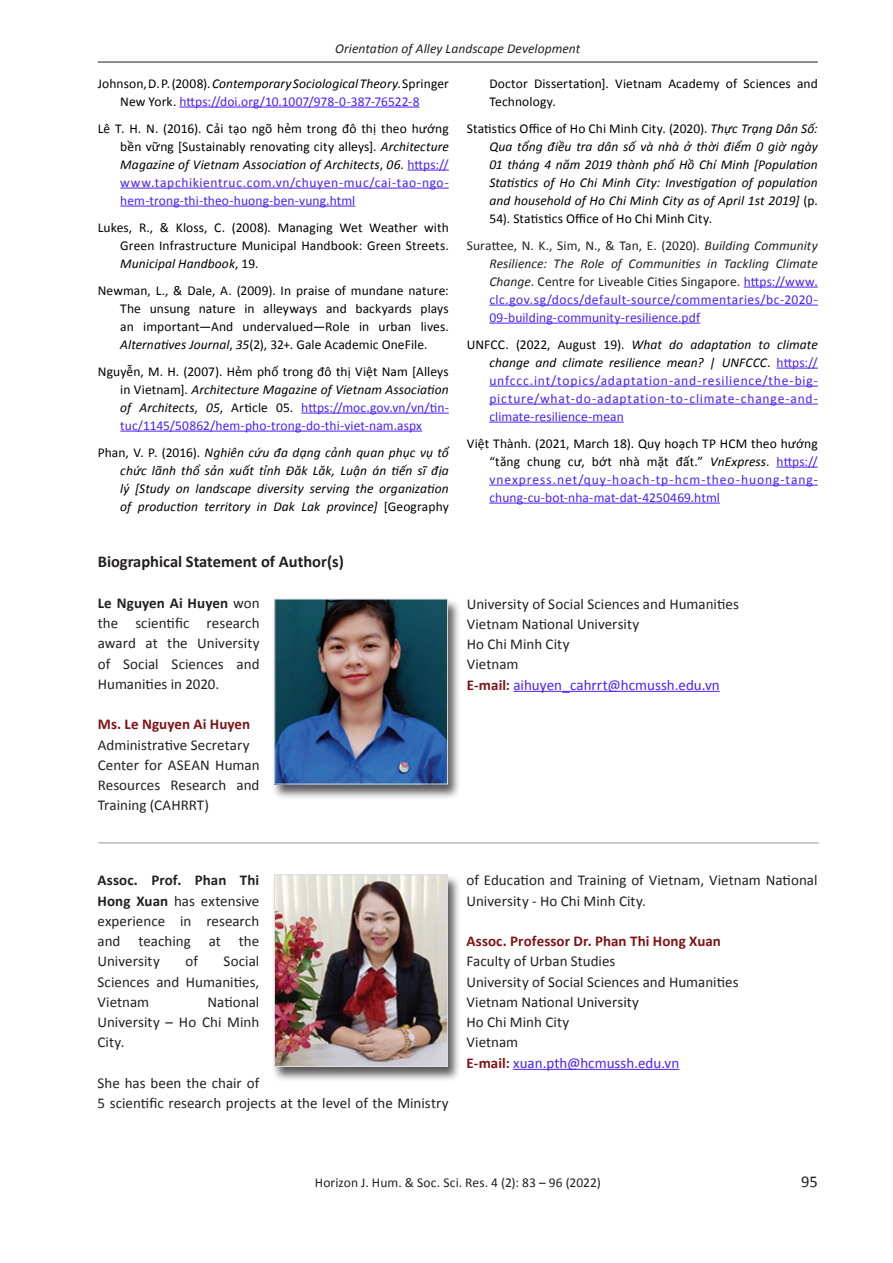
<style>
.page{position:relative;width:893px;height:1263px;background:#fff}
.page>*{position:absolute;margin:0;border:0;box-sizing:border-box;transform-origin:0 0}
.t1{font:700 16.5px "Calibri";color:#231f20}
.t2{font:16.5px "Calibri";color:#231f20}
.TX{font:15px/20.2px "Calibri";color:#231f20;text-align:justify}
.TX-2{font:15px "Calibri";color:#4a1ffd}
.TX-3{font:700 15px "Calibri";letter-spacing:.005em;color:#7f1316}
.Ref{font:13.5px/18px "Calibri";letter-spacing:.01em;color:#4a1ffd;text-align:justify}
.Ref-2{font:italic 13.5px/18px "Calibri";letter-spacing:.005em;color:#000;text-align:justify}
.Ref-3{font:13.5px/18px "Calibri";letter-spacing:.005em;color:#000;text-align:justify}
.t3{font:13.5px "Calibri";letter-spacing:.01em;color:#231f20}
.t4{font:italic 13.5px "Calibri";letter-spacing:.005em;color:#231f20}
.s1{color:#000}
.s2{font-style:italic;color:#000}
.s3{font-style:italic}
.s4{font-style:normal}
.s5{font-weight:700}
.s6{color:#231f20}
.s7{font-style:italic;color:#231f20}
.s8{font-weight:700;color:#7f1316}
</style>
<div class="page">
<hr style="left:98px;top:62px;width:720px;height:1px;background:#231f20">
<hr style="left:744px;top:287px;width:74px;height:1px;background:#4a1ffd">
<hr style="left:489px;top:305px;width:329px;height:1px;background:#4a1ffd">
<hr style="left:489px;top:323px;width:211px;height:1px;background:#4a1ffd">
<hr style="left:776px;top:368px;width:42px;height:1px;background:#4a1ffd">
<hr style="left:489px;top:386px;width:329px;height:1px;background:#4a1ffd">
<hr style="left:489px;top:404px;width:329px;height:1px;background:#4a1ffd">
<hr style="left:489px;top:422px;width:135px;height:1px;background:#4a1ffd">
<hr style="left:776px;top:467px;width:42px;height:1px;background:#4a1ffd">
<hr style="left:489px;top:485px;width:329px;height:1px;background:#4a1ffd">
<hr style="left:489px;top:503px;width:231px;height:1px;background:#4a1ffd">
<hr style="left:179px;top:107px;width:241px;height:1px;background:#4a1ffd">
<hr style="left:407px;top:170px;width:42px;height:1px;background:#4a1ffd">
<hr style="left:120px;top:188px;width:329px;height:1px;background:#4a1ffd">
<hr style="left:120px;top:206px;width:235px;height:1px;background:#4a1ffd">
<hr style="left:301px;top:413px;width:148px;height:1px;background:#4a1ffd">
<hr style="left:120px;top:431px;width:302px;height:1px;background:#4a1ffd">
<hr style="left:513px;top:691px;width:207px;height:1px;background:#4a1ffd">
<div style="left:271px;top:598px;width:190px;height:202px;background:#231f20;opacity:.75"></div>
<img style="left:277px;top:601px;width:169px;height:181px">
<hr style="left:513px;top:1069px;width:166px;height:1px;background:#4a1ffd">
<div style="left:271px;top:874px;width:190px;height:208px;background:#231f20;opacity:.75"></div>
<img style="left:276px;top:877px;width:169px;height:188px">
<div style="left:274px;top:875px;width:173px;height:192px;border:1px solid #dddde1"></div>
<hr style="left:98px;top:843px;width:720px;height:1px;background:#939598">
<p class="t4" style="left:335px;top:39px;width:247px">Orientation of Alley Landscape Development</p>
<p class="Ref" style="left:98px;top:74px;width:353px;text-align:center"><span class="s1">Johnson, D. P. (2008).</span> <span class="s2">Contemporary Sociological Theory</span><span class="s1">. Springer<br>New York.</span> https://doi.org/10.1007/978-0-387-76522-8</p>
<p class="Ref" style="left:120px;top:119px;width:330px;text-indent:-22px"><span class="s1">Lê T. H. N. (2016). Cải tạo ngõ hẻm trong đô thị theo hướng bền vững [Sustainably renovating city alleys].</span> <span class="s2">Architecture Magazine of Vietnam Association of Architects</span><span class="s1">,</span> <span class="s2">06</span><span class="s1">.</span> https:// www.tapchikientruc.com.vn/chuyen-muc/cai-tao-ngo&shy;hem-trong-thi-theo-huong-ben-vung.html</p>
<p class="Ref-3" style="left:120px;top:218px;width:330px;text-indent:-22px">Lukes, R., &amp; Kloss, C. (2008). Managing Wet Weather with Green Infrastructure Municipal Handbook: Green Streets.<br><span class="s3">Municipal Handbook</span>, 19.</p>
<p class="Ref-3" style="left:120px;top:281px;width:330px;text-indent:-22px">Newman, L., &amp; Dale, A. (2009). In praise of mundane nature:<br>The unsung nature in alleyways and backyards plays an important—And undervalued—Role in urban lives.<br><span class="s3">Alternatives Journal</span>, <span class="s3">35</span>(2), 32+. Gale Academic OneFile.</p>
<p class="Ref" style="left:120px;top:362px;width:330px;text-indent:-22px"><span class="s1">Nguyễn, M. H. (2007). Hẻm phố trong đô thị Việt Nam [Alleys in Vietnam].</span> <span class="s2">Architecture Magazine of Vietnam Association of Architects</span><span class="s1">,</span> <span class="s2">05</span><span class="s1">, Article 05.</span> https://moc.gov.vn/vn/tin&shy;tuc/1145/50862/hem-pho-trong-do-thi-viet-nam.aspx</p>
<p class="Ref-2" style="left:120px;top:443px;width:330px;text-indent:-22px"><span class="s4">Phan, V. P. (2016).</span> Nghiên cứu đa dạng cảnh quan phục vụ tổ chức lãnh thổ sản xuất tỉnh Đăk Lăk, Luận án tiến sĩ địa lý [Study on landscape diversity serving the organization of production territory in Dak Lak province] <span class="s4">[Geography</span></p>
<h1 class="t1" style="left:98px;top:551px;width:248px">Biographical Statement of Author(s)</h1>
<p class="TX" style="left:98px;top:593px;width:163px"><span class="s5">Le Nguyen Ai Huyen</span> won the scientific research award at the University of Social Sciences and Humanities in 2020.</p>
<p class="TX-3" style="left:98px;top:715px;width:154px">Ms. Le Nguyen Ai Huyen</p>
<p class="TX" style="left:98px;top:734px;width:153px">Administrative Secretary</p>
<p class="TX" style="left:98px;top:755px;width:163px">Center for ASEAN Human Resources Research and Training (CAHRRT)</p>
<p class="Ref-3" style="left:489px;top:74px;width:330px">Doctor Dissertation]. Vietnam Academy of Sciences and<br>Technology.</p>
<p class="Ref-2" style="left:489px;top:119px;width:330px;text-indent:-22px"><span class="s4">Statistics Office of Ho Chi Minh City. (2020).</span> Thực Trạng Dân Số:<br>Qua tổng điều tra dân số và nhà ở thời điểm 0 giờ ngày 01 tháng 4 năm 2019 thành phố Hồ Chí Minh [Population Statistics of Ho Chi Minh City: Investigation of population and household of Ho Chi Minh City as of April 1st 2019] <span class="s4">(p.<br>54). Statistics Office of Ho Chi Minh City.</span></p>
<p class="Ref" style="left:489px;top:236px;width:330px;text-indent:-22px"><span class="s6">Surattee, N. K., Sim, N., &amp; Tan, E. (2020).</span> <span class="s7">Building Community Resilience: The Role of Communities in Tackling Climate Change</span><span class="s6">. Centre for Liveable Cities Singapore.</span> https://www. clc.gov.sg/docs/default-source/commentaries/bc-2020- 09-building-community-resilience.pdf</p>
<p class="Ref" style="left:489px;top:335px;width:330px;text-indent:-22px"><span class="s1">UNFCC. (2022, August 19).</span> <span class="s2">What do adaptation to climate change and climate resilience mean? | UNFCCC</span><span class="s1">.</span> https:// unfccc.int/topics/adaptation-and-resilience/the-big&shy;picture/what-do-adaptation-to-climate-change-and&shy;climate-resilience-mean</p>
<p class="Ref" style="left:489px;top:434px;width:330px;text-indent:-22px"><span class="s1">Việt Thành. (2021, March 18). Quy hoạch TP HCM theo hướng “tăng chung cư, bớt nhà mặt đất.”</span> <span class="s2">VnExpress</span><span class="s1">.</span> https:// vnexpress.net/quy-hoach-tp-hcm-theo-huong-tang&shy;chung-cu-bot-nha-mat-dat-4250469.html</p>
<p class="TX" style="left:467px;top:594px;width:274px">University of Social Sciences and Humanities</p>
<p class="TX" style="left:467px;top:614px;width:174px">Vietnam National University</p>
<p class="TX" style="left:467px;top:634px;width:104px">Ho Chi Minh City</p>
<p class="TX" style="left:467px;top:654px;width:53px">Vietnam</p>
<p class="TX-2" style="left:467px;top:675px;width:254px"><span class="s8">E-mail:</span> aihuyen_cahrrt@hcmussh.edu.vn</p>
<p class="TX" style="left:98px;top:870px;width:163px"><span class="s5">Assoc. Prof. Phan Thi Hong Xuan</span> has extensive experience in research and teaching at the University</p>
<p class="TX" style="left:185px;top:951px;width:14px">of</p>
<p class="TX" style="left:98px;top:951px;width:163px;text-indent:126px">Social Sciences and Humanities, Vietnam</p>
<p class="TX" style="left:98px;top:992px;width:163px;text-indent:110px">National University – Ho Chi Minh City.</p>
<p class="TX" style="left:98px;top:1073px;width:353px">She has been the chair of<br>5 scientific research projects at the level of the Ministry</p>
<p class="TX" style="left:466px;top:870px;width:352px">of Education and Training of Vietnam, Vietnam National<br>University - Ho Chi Minh City.</p>
<p class="TX-3" style="left:466px;top:931px;width:256px">Assoc. Professor Dr. Phan Thi Hong Xuan</p>
<p class="TX" style="left:466px;top:951px;width:150px">Faculty of Urban Studies</p>
<p class="TX" style="left:466px;top:971px;width:274px">University of Social Sciences and Humanities</p>
<p class="TX" style="left:466px;top:992px;width:174px">Vietnam National University</p>
<p class="TX" style="left:466px;top:1012px;width:104px">Ho Chi Minh City</p>
<p class="TX" style="left:466px;top:1032px;width:53px">Vietnam</p>
<p class="TX-2" style="left:466px;top:1053px;width:214px"><span class="s8">E-mail:</span> xuan.pth@hcmussh.edu.vn</p>
<p class="t3" style="left:315px;top:1174px;width:287px">Horizon J. Hum. &amp; Soc. Sci. Res. 4 (2): 83 – 96 (2022)</p>
<p class="t2" style="left:801px;top:1171px;width:18px">95</p>
</div>
